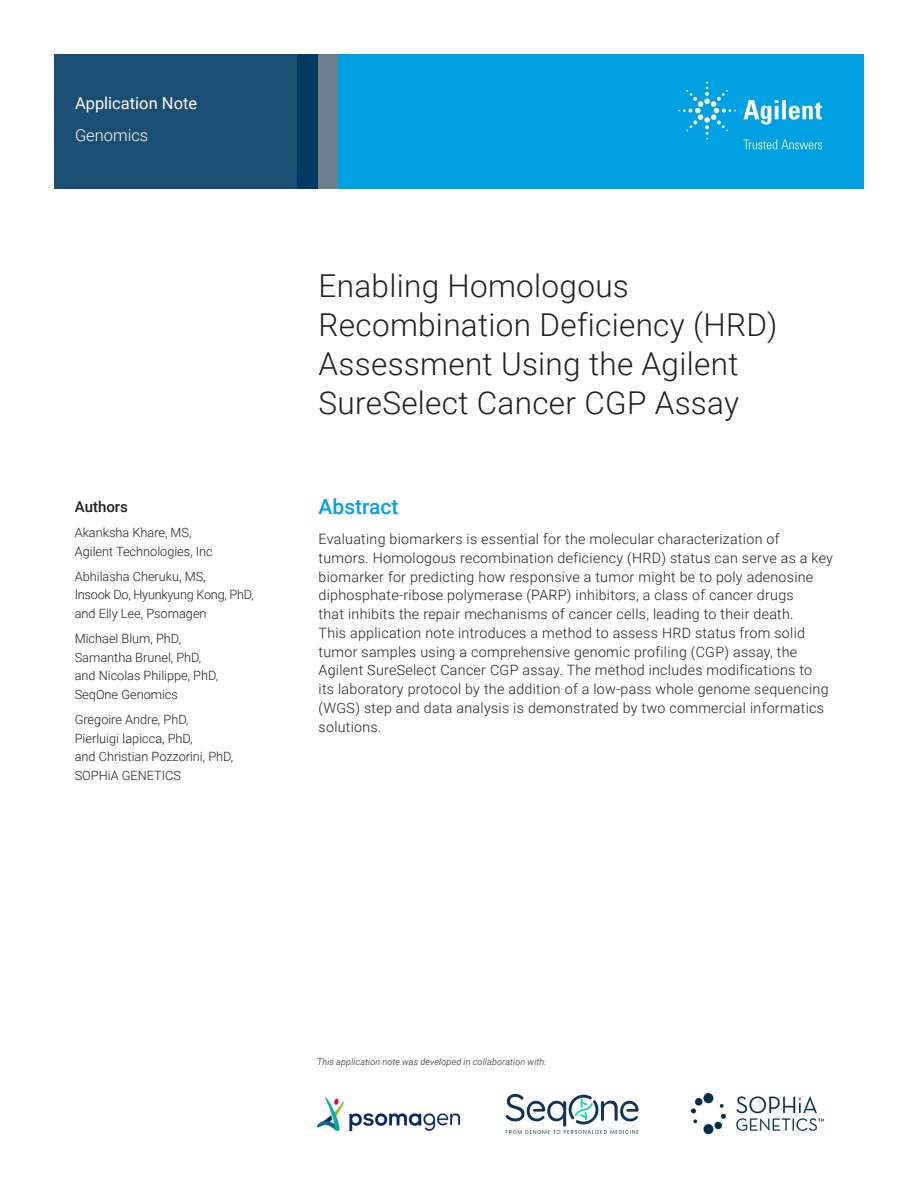
<style>
.page{position:relative;width:918px;height:1188px;background:#fff}
.page>*{position:absolute;margin:0;border:0;box-sizing:border-box;transform-origin:0 0}
.t1{font:300 31.5px/39px "Roboto";letter-spacing:.01em;color:#231f20}
.t2{font:500 21px "Roboto";color:#00a1e3}
.t3{font:16.5px "Roboto";color:#fff}
.t4{font:300 16.5px "Roboto";color:#fff}
.t5{font:500 15px "Roboto";color:#231f20}
.t6{font:300 14.25px/18.8px "Roboto";letter-spacing:.02em;color:#231f20}
.t7{font:300 12.75px/18.8px "Roboto";color:#231f20}
.t8{font:italic 300 9px "Roboto";letter-spacing:.02em;color:#231f20}
</style>
<div class="page">
<div style="left:297px;top:54px;width:567px;height:135px;background:#00a1e3"></div>
<div style="left:54px;top:54px;width:243px;height:135px;background:#1a4e72"></div>
<div style="left:317px;top:54px;width:21px;height:135px;background:#6b808c"></div>
<div style="left:297px;top:54px;width:20px;height:135px;background:#003a63"></div>
<svg style="left:506px;top:1094px;width:133px;height:40px"></svg>
<img style="left:318px;top:1097px;width:141px;height:33px">
<img style="left:692px;top:1094px;width:131px;height:40px">
<svg style="left:743px;top:100px;width:79px;height:25px"></svg>
<svg style="left:678px;top:82px;width:58px;height:58px"></svg>
<svg style="left:744px;top:140px;width:78px;height:9px"></svg>
<p class="t3" style="left:75px;top:91px;width:124px">Application Note</p>
<p class="t4" style="left:75px;top:124px;width:75px">Genomics</p>
<p class="t5" style="left:75px;top:496px;width:55px">Authors</p>
<p class="t7" style="left:75px;top:523px;width:140px">Akanksha Khare, MS,<br>Agilent Technologies, Inc</p>
<p class="t7" style="left:75px;top:566px;width:181px">Abhilasha Cheruku, MS,<br>Insook Do, Hyunkyung Kong, PhD, and Elly Lee, Psomagen</p>
<p class="t7" style="left:75px;top:628px;width:145px">Michael Blum, PhD,<br>Samantha Brunel, PhD, and Nicolas Philippe, PhD,<br>SeqOne Genomics</p>
<p class="t7" style="left:75px;top:709px;width:160px">Gregoire Andre, PhD,<br>Pierluigi Iapicca, PhD,<br>and Christian Pozzorini, PhD,<br>SOPHiA GENETICS</p>
<h1 class="t1" style="left:319px;top:265px;width:460px">Enabling Homologous<br>Recombination Deficiency (HRD)<br>Assessment Using the Agilent<br>SureSelect Cancer CGP Assay</h1>
<h2 class="t2" style="left:319px;top:491px;width:82px">Abstract</h2>
<p class="t6" style="left:319px;top:529px;width:516px">Evaluating biomarkers is essential for the molecular characterization of tumors. Homologous recombination deficiency (HRD) status can serve as a key biomarker for predicting how responsive a tumor might be to poly adenosine diphosphate-ribose polymerase (PARP) inhibitors, a class of cancer drugs<br>that inhibits the repair mechanisms of cancer cells, leading to their death.<br>This application note introduces a method to assess HRD status from solid tumor samples using a comprehensive genomic profiling (CGP) assay, the Agilent SureSelect Cancer CGP assay. The method includes modifications to<br>its laboratory protocol by the addition of a low-pass whole genome sequencing (WGS) step and data analysis is demonstrated by two commercial informatics solutions.</p>
<p class="t8" style="left:317px;top:1055px;width:231px">This application note was developed in collaboration with:</p>
</div>
